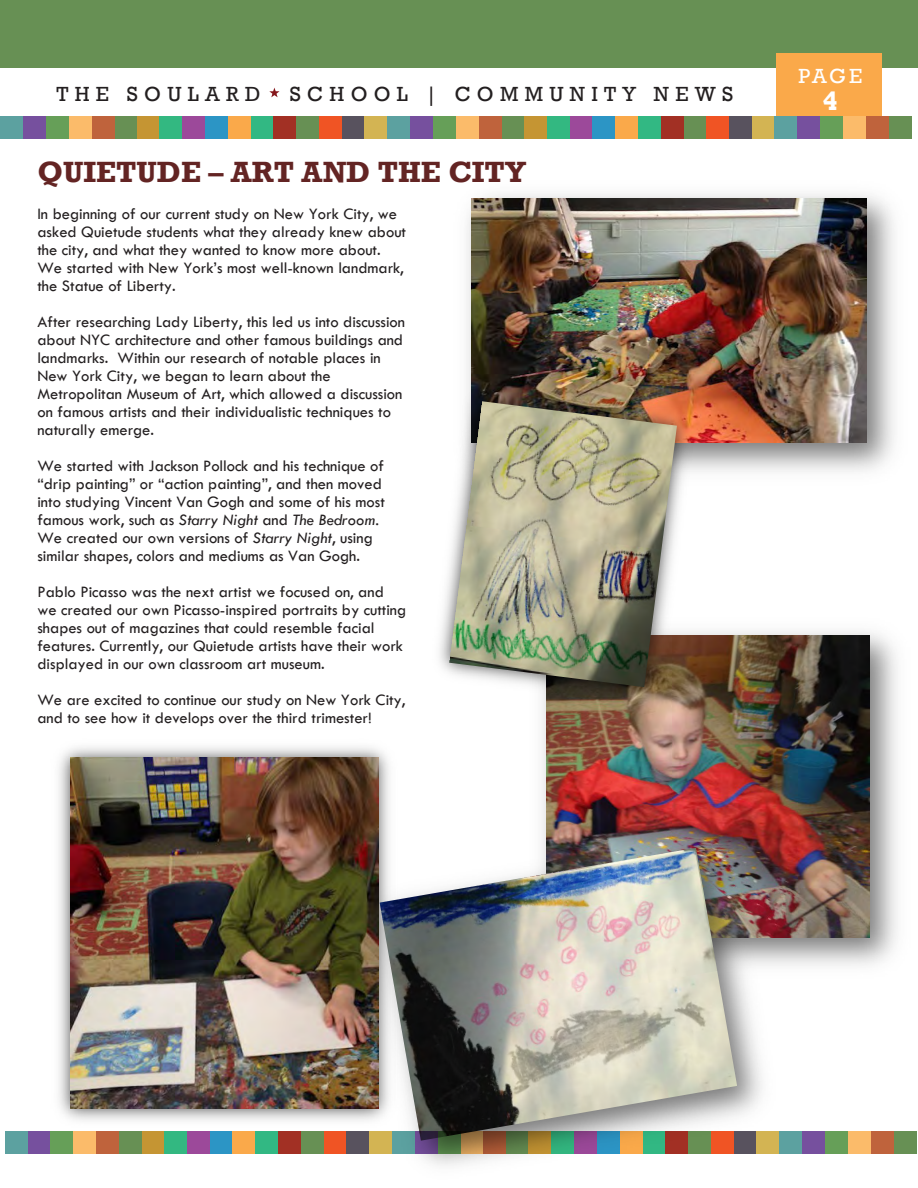
<style>
.page{position:relative;width:918px;height:1188px;background:#fff}
.page>*{position:absolute;margin:0;border:0;box-sizing:border-box;transform-origin:0 0}
.t1{font:700 30px "Rockwell";color:#632423}
.t2{font:700 27px "Rockwell";color:#fff}
.t3{font:21px "Rockwell";letter-spacing:.3em;color:#231f20}
.t4{font:21px "Rockwell";color:#fff}
.t5{font:16.5px/18px "Tw Cen";color:#231f20}
.s1{font-style:italic}
</style>
<div class="page">
<div style="left:0;top:0;width:918px;height:67px;background:#679054"></div>
<div style="left:776px;top:53px;width:106px;height:71px;background:#faa94a"></div>
<div style="left:894px;top:1131px;width:23px;height:23px;background:#679054"></div>
<div style="left:5px;top:1131px;width:23px;height:23px;background:#5ca1a0"></div>
<div style="left:364px;top:117px;width:23px;height:22px;background:#d3b453"></div>
<div style="left:341px;top:117px;width:23px;height:22px;background:#58525e"></div>
<div style="left:319px;top:117px;width:23px;height:22px;background:#f05424"></div>
<div style="left:296px;top:117px;width:23px;height:22px;background:#679054"></div>
<div style="left:273px;top:117px;width:23px;height:22px;background:#a23024"></div>
<div style="left:250px;top:117px;width:23px;height:22px;background:#32b883"></div>
<div style="left:228px;top:117px;width:22px;height:22px;background:#faa94a"></div>
<div style="left:205px;top:117px;width:23px;height:22px;background:#2c95c5"></div>
<div style="left:182px;top:117px;width:23px;height:22px;background:#9c499a"></div>
<div style="left:159px;top:117px;width:23px;height:22px;background:#33b881"></div>
<div style="left:136px;top:117px;width:23px;height:22px;background:#c59533"></div>
<div style="left:410px;top:117px;width:23px;height:22px;background:#76509e"></div>
<div style="left:502px;top:117px;width:22px;height:22px;background:#679054"></div>
<div style="left:479px;top:117px;width:23px;height:22px;background:#bf633c"></div>
<div style="left:456px;top:117px;width:23px;height:22px;background:#fbbb6a"></div>
<div style="left:387px;top:117px;width:23px;height:22px;background:#5ca1a0"></div>
<div style="left:433px;top:117px;width:23px;height:22px;background:#669f58"></div>
<div style="left:752px;top:117px;width:22px;height:22px;background:#d3b453"></div>
<div style="left:729px;top:117px;width:23px;height:22px;background:#58525e"></div>
<div style="left:706px;top:117px;width:23px;height:22px;background:#f05424"></div>
<div style="left:683px;top:117px;width:23px;height:22px;background:#679054"></div>
<div style="left:661px;top:117px;width:23px;height:22px;background:#a23024"></div>
<div style="left:638px;top:117px;width:23px;height:22px;background:#32b883"></div>
<div style="left:615px;top:117px;width:23px;height:22px;background:#faa94a"></div>
<div style="left:592px;top:117px;width:23px;height:22px;background:#2c95c5"></div>
<div style="left:569px;top:117px;width:23px;height:22px;background:#9c499a"></div>
<div style="left:547px;top:117px;width:23px;height:22px;background:#33b881"></div>
<div style="left:524px;top:117px;width:23px;height:22px;background:#c59533"></div>
<div style="left:797px;top:117px;width:23px;height:22px;background:#76509e"></div>
<div style="left:889px;top:117px;width:23px;height:22px;background:#679054"></div>
<div style="left:866px;top:117px;width:23px;height:22px;background:#bf633c"></div>
<div style="left:843px;top:117px;width:23px;height:22px;background:#fbbb6a"></div>
<div style="left:775px;top:117px;width:22px;height:22px;background:#5ca1a0"></div>
<div style="left:820px;top:117px;width:23px;height:22px;background:#669f58"></div>
<div style="left:23px;top:117px;width:23px;height:22px;background:#76509e"></div>
<div style="left:114px;top:117px;width:23px;height:22px;background:#679054"></div>
<div style="left:92px;top:117px;width:23px;height:22px;background:#bf633c"></div>
<div style="left:69px;top:117px;width:23px;height:22px;background:#fbbb6a"></div>
<div style="left:0;top:117px;width:23px;height:22px;background:#5ca1a0"></div>
<div style="left:46px;top:117px;width:23px;height:22px;background:#669f58"></div>
<svg style="left:269px;top:87px;width:11px;height:10px"></svg>
<div style="left:28px;top:156px;width:883px;height:1026px;background:#fff"></div>
<img style="left:542px;top:631px;width:356px;height:335px">
<img style="left:546px;top:636px;width:323px;height:301px">
<img style="left:466px;top:194px;width:429px;height:278px">
<img style="left:472px;top:198px;width:394px;height:245px">
<img style="left:439px;top:379px;width:261px;height:331px">
<img style="left:449px;top:401px;width:228px;height:286px">
<img style="left:48px;top:747px;width:342px;height:385px">
<img style="left:71px;top:758px;width:307px;height:350px">
<img style="left:357px;top:825px;width:426px;height:341px">
<img style="left:380px;top:848px;width:357px;height:293px">
<p class="t3" style="left:56px;top:82px;width:206px">THE SOULARD</p>
<p class="t3" style="left:290px;top:82px;width:445px">SCHOOL | COMMUNITY NEWS</p>
<h1 class="t1" style="left:37px;top:154px;width:490px">QUIETUDE – ART AND THE CITY</h1>
<p class="t5" style="left:37px;top:205px;width:370px">In beginning of our current study on New York City, we asked Quietude students what they already knew about the city, and what they wanted to know more about.<br>We started with New York’s most well-known landmark, the Statue of Liberty.</p>
<p class="t5" style="left:37px;top:313px;width:369px">After researching Lady Liberty, this led us into discussion about NYC architecture and other famous buildings and landmarks. Within our research of notable places in New York City, we began to learn about the Metropolitan Museum of Art, which allowed a discussion on famous artists and their individualistic techniques to naturally emerge.</p>
<p class="t5" style="left:37px;top:457px;width:349px">We started with Jackson Pollock and his technique of “drip painting” or “action painting”, and then moved into studying Vincent Van Gogh and some of his most famous work, such as <span class="s1">Starry Night</span> and <span class="s1">The Bedroom.<br></span>We created our own versions of <span class="s1">Starry Night</span>, using similar shapes, colors and mediums as Van Gogh.</p>
<p class="t5" style="left:37px;top:582px;width:370px">Pablo Picasso was the next artist we focused on, and we created our own Picasso-inspired portraits by cutting shapes out of magazines that could resemble facial features. Currently, our Quietude artists have their work displayed in our own classroom art museum.</p>
<p class="t5" style="left:37px;top:690px;width:370px">We are excited to continue our study on New York City, and to see how it develops over the third trimester!</p>
<p class="t4" style="left:798px;top:64px;width:65px">PAGE</p>
<p class="t2" style="left:823px;top:85px;width:16px">4</p>
<h2 class="t2" style="left:823px;top:85px;width:16px">1</h2>
</div>
